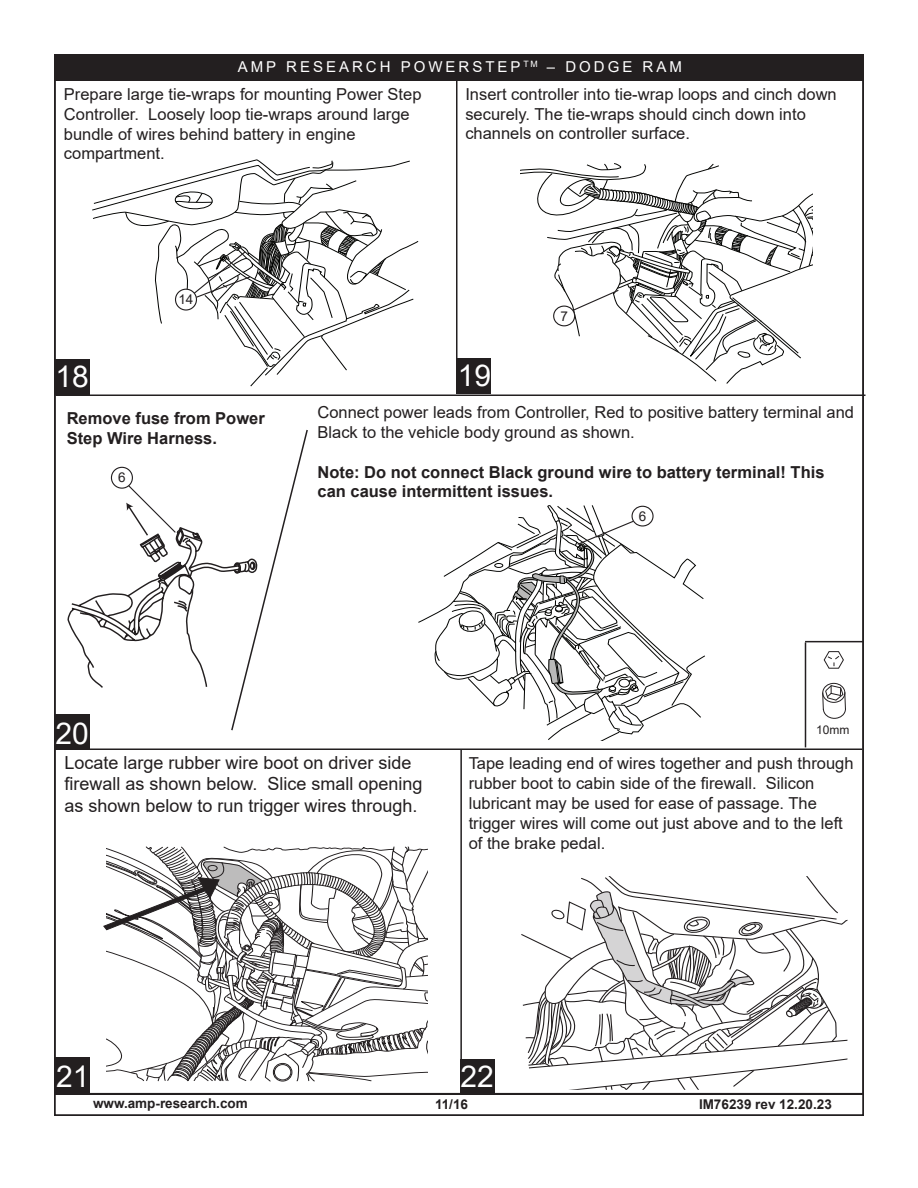
<style>
.page{position:relative;width:918px;height:1188px;background:#fff}
.page>*{position:absolute;margin:0;border:0;box-sizing:border-box;transform-origin:0 0}
.t1{font:30px "Arial";color:#fff}
.t2{font:18px/21.6px "Arial";color:#231f20}
.t3{font:16.5px/19.8px "Arial";color:#231f20}
.t4{font:700 16.5px/19.8px "Arial";color:#231f20}
.t5{font:15px "Arial";letter-spacing:.2em;color:#fff}
.t6{font:700 13.5px "Arial";color:#231f20}
.t7{font:13.5px "Arial";color:#231f20}
.t8{font:12px "Arial";color:#231f20}
</style>
<div class="page">
<div style="left:54px;top:55px;width:809px;height:26px;background:#231f20"></div>
<svg style="left:521px;top:876px;width:326px;height:214px"></svg>
<div style="left:55px;top:359px;width:35px;height:36px;background:#231f20"></div>
<hr style="left:460px;top:750px;width:2px;height:344px;background:#231f20">
<div style="left:54px;top:1094px;width:810px;height:22px;border:2px solid #231f20"></div>
<hr style="left:456px;top:77px;width:2px;height:317px;background:#231f20">
<hr style="left:54px;top:748px;width:808px;height:2px;background:#231f20">
<hr style="left:56px;top:394px;width:810px;height:2px;background:#231f20">
<div style="left:460px;top:1059px;width:35px;height:36px;background:#231f20"></div>
<svg style="left:92px;top:159px;width:327px;height:228px"></svg>
<div style="left:176px;top:289px;width:20px;height:21px;background:#fff;border-radius:50%"></div>
<div style="left:175px;top:289px;width:22px;height:22px;border:1px solid #231f20;border-radius:50%"></div>
<svg style="left:521px;top:163px;width:291px;height:221px"></svg>
<div style="left:554px;top:306px;width:21px;height:20px;background:#fff;border-radius:50%"></div>
<div style="left:553px;top:306px;width:22px;height:20px;border:1px solid #231f20;border-radius:50%"></div>
<div style="left:55px;top:1057px;width:35px;height:36px;background:#231f20"></div>
<div style="left:55px;top:714px;width:35px;height:36px;background:#231f20"></div>
<div style="left:456px;top:358px;width:34px;height:36px;background:#231f20"></div>
<svg style="left:68px;top:429px;width:240px;height:302px"></svg>
<div style="left:111px;top:467px;width:21px;height:21px;background:#fff;border-radius:50%"></div>
<div style="left:111px;top:467px;width:22px;height:22px;border:1px solid #231f20;border-radius:50%"></div>
<svg style="left:418px;top:505px;width:287px;height:236px"></svg>
<div style="left:632px;top:506px;width:21px;height:20px;background:#fff;border-radius:50%"></div>
<div style="left:632px;top:506px;width:22px;height:21px;border:1px solid #231f20;border-radius:50%"></div>
<div style="left:822px;top:683px;width:23px;height:20px;border:1px solid #231f20;border-radius:50%"></div>
<svg style="left:822px;top:685px;width:24px;height:33px"></svg>
<svg style="left:823px;top:651px;width:21px;height:18px"></svg>
<hr style="left:805px;top:641px;width:59px;height:1px;background:#231f20">
<hr style="left:805px;top:642px;width:1px;height:105px;background:#231f20">
<svg style="left:104px;top:847px;width:324px;height:235px"></svg>
<p class="t5" style="left:238px;top:56px;width:446px">AMP RESEARCH POWERSTEP <sup>TM</sup> – DODGE RAM</p>
<p class="t3" style="left:64px;top:84px;width:359px">Prepare large tie-wraps for mounting Power Step Controller. Loosely loop tie-wraps around large bundle of wires behind battery in engine compartment.</p>
<p class="t3" style="left:465px;top:84px;width:373px">Insert controller into tie-wrap loops and cinch down securely. The tie-wraps should cinch down into channels on controller surface.</p>
<p class="t7" style="left:178px;top:290px;width:17px">14</p>
<p class="t7" style="left:560px;top:307px;width:9px">7</p>
<h1 class="t1" style="left:56px;top:355px;width:35px">18</h1>
<h1 class="t1" style="left:458px;top:355px;width:35px">19</h1>
<p class="t4" style="left:67px;top:409px;width:200px">Remove fuse from Power<br>Step Wire Harness.</p>
<p class="t3" style="left:318px;top:402px;width:538px">Connect power leads from Controller, Red to positive battery terminal and<br>Black to the vehicle body ground as shown.</p>
<p class="t4" style="left:318px;top:462px;width:508px">Note: Do not connect Black ground wire to battery terminal! This can cause intermittent issues.</p>
<p class="t7" style="left:118px;top:468px;width:9px">6</p>
<h1 class="t1" style="left:55px;top:712px;width:35px">20</h1>
<p class="t7" style="left:639px;top:507px;width:9px">6</p>
<p class="t8" style="left:816px;top:722px;width:35px">10mm</p>
<p class="t2" style="left:64px;top:751px;width:360px">Locate large rubber wire boot on driver side firewall as shown below. Slice small opening as shown below to run trigger wires through.</p>
<p class="t3" style="left:469px;top:754px;width:386px">Tape leading end of wires together and push through rubber boot to cabin side of the firewall. Silicon lubricant may be used for ease of passage. The trigger wires will come out just above and to the left of the brake pedal.</p>
<h1 class="t1" style="left:56px;top:1055px;width:35px">21</h1>
<h1 class="t1" style="left:461px;top:1056px;width:35px">22</h1>
<p class="t6" style="left:93px;top:1094px;width:156px">www.amp-research.com</p>
<p class="t6" style="left:435px;top:1095px;width:35px">11/16</p>
<p class="t6" style="left:699px;top:1095px;width:134px">IM76239 rev 12.20.23</p>
</div>
